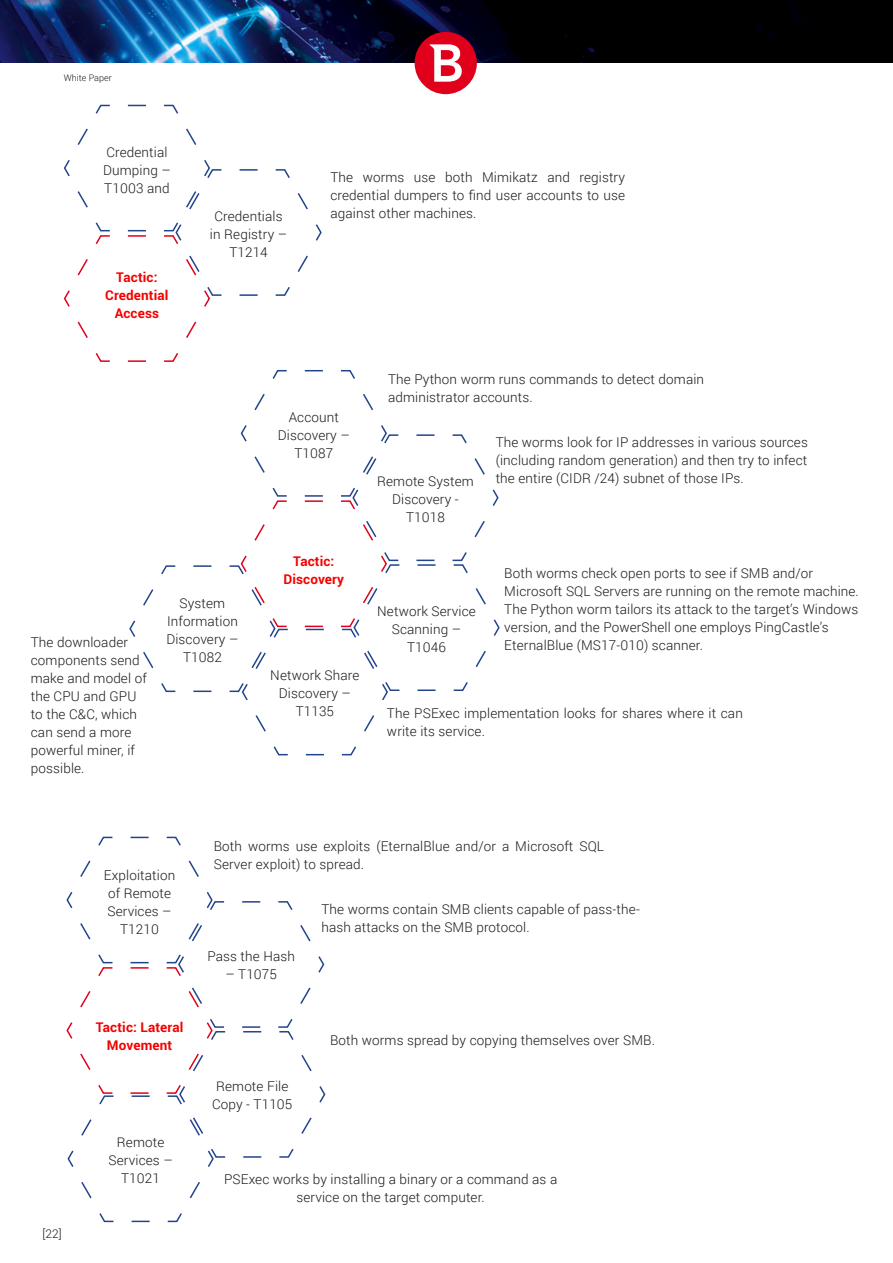
<style>
.page{position:relative;width:893px;height:1263px;background:#fff}
.page>*{position:absolute;margin:0;border:0;box-sizing:border-box;transform-origin:0 0}
.Copy{font:300 13.5px/18px "Roboto";letter-spacing:.01em;color:#1a1818;text-align:center}
.Copy-2{font:700 13.5px/18px "Roboto";letter-spacing:.01em;color:#f60000;text-align:center}
.t1{font:300 12px "Roboto";color:#1a1818}
.t2{font:300 9px "Roboto";color:#1a1818}
</style>
<div class="page">
<img style="left:0;top:0;width:893px;height:62px">
<div style="left:415px;top:32px;width:62px;height:62px;background:#e0001b;border-radius:50%"></div>
<svg style="left:430px;top:44px;width:32px;height:38px"></svg>
<svg style="left:63px;top:104px;width:259px;height:258px"></svg>
<svg style="left:129px;top:370px;width:371px;height:386px"></svg>
<svg style="left:66px;top:836px;width:260px;height:387px"></svg>
<p class="t2" style="left:64px;top:71px;width:49px">White Paper</p>
<p class="Copy" style="left:103px;top:143px;width:69px;text-align:left">Credential<br>Dumping –<br>T1003 and</p>
<p class="Copy-2" style="left:105px;top:268px;width:65px">Tactic:<br>Credential<br>Access</p>
<p class="Copy" style="left:210px;top:206px;width:79px">Credentials in Registry –<br>T1214</p>
<p class="Copy" style="left:330px;top:168px;width:296px;text-align:justify">The worms use both Mimikatz and registry credential dumpers to find user accounts to use against other machines.</p>
<p class="Copy" style="left:388px;top:370px;width:318px;text-align:left">The Python worm runs commands to detect domain administrator accounts.</p>
<p class="Copy" style="left:278px;top:408px;width:73px">Account<br>Discovery –<br>T1087</p>
<p class="Copy" style="left:377px;top:471px;width:98px">Remote System<br>Discovery -<br>T1018</p>
<p class="Copy" style="left:496px;top:433px;width:314px;text-align:justify">The worms look for IP addresses in various sources (including random generation) and then try to infect the entire (CIDR /24) subnet of those IPs.</p>
<p class="Copy" style="left:31px;top:632px;width:117px;text-align:left">The downloader components send make and model of the CPU and GPU to the C&amp;C, which can send a more powerful miner, if possible.</p>
<p class="Copy" style="left:166px;top:593px;width:73px">System<br>Information<br>Discovery –<br>T1082</p>
<p class="Copy-2" style="left:283px;top:551px;width:62px">Tactic:<br>Discovery</p>
<p class="Copy" style="left:270px;top:666px;width:91px">Network Share<br>Discovery –<br>T1135</p>
<p class="Copy" style="left:377px;top:601px;width:100px">Network Service<br>Scanning –<br>T1046</p>
<p class="Copy" style="left:504px;top:564px;width:356px;text-align:left">Both worms check open ports to see if SMB and/or Microsoft SQL Servers are running on the remote machine.<br>The Python worm tailors its attack to the target’s Windows version, and the PowerShell one employs PingCastle’s EternalBlue (MS17-010) scanner.</p>
<p class="Copy" style="left:387px;top:703px;width:357px;text-align:left">The PSExec implementation looks for shares where it can write its service.</p>
<p class="t1" style="left:43px;top:1225px;width:21px">[22]</p>
<p class="Copy" style="left:104px;top:866px;width:73px">Exploitation of Remote<br>Services –<br>T1210</p>
<p class="Copy-2" style="left:96px;top:1018px;width:89px">Tactic: Lateral<br>Movement</p>
<p class="Copy" style="left:109px;top:1132px;width:66px">Remote<br>Services –<br>T1021</p>
<p class="Copy" style="left:214px;top:836px;width:392px;text-align:left">Both worms use exploits (EternalBlue and/or a Microsoft SQL<br>Server exploit) to spread.</p>
<p class="Copy" style="left:207px;top:947px;width:89px">Pass the Hash</p>
<p class="Copy" style="left:225px;top:965px;width:53px">– T1075</p>
<p class="Copy" style="left:212px;top:1077px;width:82px">Remote File<br>Copy - T1105</p>
<p class="Copy" style="left:321px;top:900px;width:320px;text-align:left">The worms contain SMB clients capable of pass-the&shy;hash attacks on the SMB protocol.</p>
<p class="Copy" style="left:330px;top:1030px;width:326px">Both worms spread by copying themselves over SMB.</p>
<p class="Copy" style="left:224px;top:1170px;width:335px">PSExec works by installing a binary or a command as a service on the target computer.</p>
</div>
